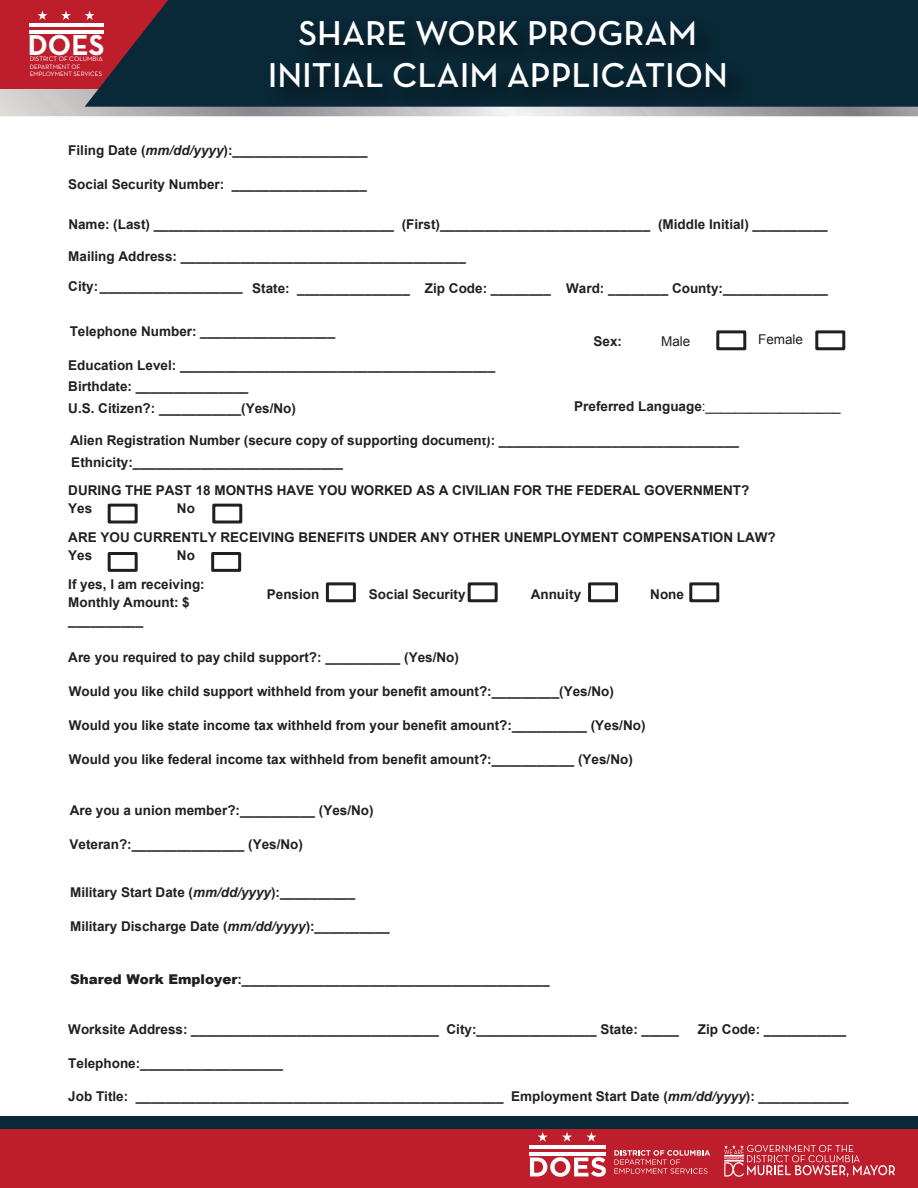
<style>
.page{position:relative;width:918px;height:1188px;background:#fff}
.page>*{position:absolute;margin:0;border:0;box-sizing:border-box;transform-origin:0 0}
.t1{font:600 35.1px/42.2px "Neutra Text";color:#fff;text-align:center}
.t2{font:700 29.4px "Neutra Text";color:#fff}
.t3{font:700 13.5px/21.8px "Arial";color:#231f20}
.t4{font:700 13.5px "Arial";color:#231f20}
.t5{font:13.5px "Arial";color:#231f20}
.t6{font:6.6px "Neutra Text";color:#fff}
.t7{font:6.45px/7.6px "Neutra Text";color:#fff}
.s1{font-style:italic}
.s2{font-style:inherit}
.s3{font-weight:700}
.s4{font-weight:900}
</style>
<div class="page">
<svg style="left:0;top:88px;width:918px;height:28px;background:#b3adaf"></svg>
<div style="left:0;top:0;width:918px;height:88px;background:#be1d2c"></div>
<hr style="left:30px;top:30px;width:74px;height:3px;background:#fff">
<hr style="left:30px;top:23px;width:74px;height:4px;background:#fff">
<svg style="left:38px;top:11px;width:9px;height:9px"></svg>
<svg style="left:61px;top:11px;width:10px;height:9px"></svg>
<svg style="left:85px;top:0;width:833px;height:107px;background:#212938"></svg>
<img style="left:255px;top:3px;width:506px;height:114px">
<div style="left:0;top:1123px;width:918px;height:65px;background:#be1d2c"></div>
<div style="left:0;top:1116px;width:918px;height:13px;background:#0a2938"></div>
<svg style="left:530px;top:1157px;width:76px;height:20px"></svg>
<hr style="left:529px;top:1152px;width:77px;height:4px;background:#fff">
<hr style="left:529px;top:1145px;width:77px;height:4px;background:#fff">
<svg style="left:614px;top:1150px;width:96px;height:24px"></svg>
<svg style="left:538px;top:1132px;width:10px;height:10px"></svg>
<svg style="left:562px;top:1132px;width:10px;height:10px"></svg>
<svg style="left:586px;top:1132px;width:10px;height:10px"></svg>
<svg style="left:724px;top:1145px;width:171px;height:32px"></svg>
<div style="left:716px;top:330px;width:30px;height:20px;border:3px solid #231f20"></div>
<div style="left:815px;top:330px;width:30px;height:20px;border:3px solid #231f20"></div>
<div style="left:108px;top:504px;width:30px;height:20px;border:3px solid #231f20"></div>
<div style="left:212px;top:504px;width:30px;height:20px;border:3px solid #231f20"></div>
<div style="left:108px;top:552px;width:30px;height:20px;border:3px solid #231f20"></div>
<div style="left:211px;top:552px;width:30px;height:20px;border:3px solid #231f20"></div>
<div style="left:326px;top:582px;width:30px;height:20px;border:3px solid #231f20"></div>
<div style="left:468px;top:582px;width:30px;height:20px;border:3px solid #231f20"></div>
<div style="left:588px;top:582px;width:30px;height:20px;border:3px solid #231f20"></div>
<div style="left:689px;top:582px;width:30px;height:20px;border:3px solid #231f20"></div>
<h2 class="t2" style="left:28px;top:26px;width:78px">DOES</h2>
<p class="t7" style="left:30px;top:63px;width:74px">DEPARTMENT OF<br>EMPLOYMENT SERVICES</p>
<p class="t6" style="left:30px;top:55px;width:74px">DISTRICT OF COLUMBIA</p>
<h1 class="t1" style="left:268px;top:11px;width:462px">SHARE WORK PROGRAM<br>INITIAL CLAIM APPLICATION</h1>
<p class="t3" style="left:68px;top:140px;width:301px">Filing Date (<span class="s1">mm/dd/yyyy</span>):__________________</p>
<p class="t3" style="left:68px;top:173px;width:300px">Social Security Number: __________________</p>
<p class="t3" style="left:68px;top:214px;width:761px">Name: (Last) ________________________<span class="s2">________</span> (First<span class="s2">)</span>__________<span class="s2">____</span>______________ (Middle Initial) __________</p>
<p class="t3" style="left:68px;top:246px;width:399px"><span class="s2">Mailing</span> Address: ______________________________________</p>
<p class="t3" style="left:68px;top:277px;width:761px">City: ___________________ State: _______________ Zip Code: ________ <span class="s2">Ward: ________ County:______________</span></p>
<p class="t3" style="left:70px;top:321px;width:267px"><span class="s2">T</span>elephone Number: __________________</p>
<p class="t3" style="left:68px;top:354px;width:429px">Education <span class="s2">Level</span>: __________________________________________<br>Birthdate: _______________<br>U.S. Citizen?: ___________(Yes/No)</p>
<p class="t3" style="left:70px;top:430px;width:670px">Alien Registration Number (secure copy of supporting document): ________________________________</p>
<p class="t3" style="left:68px;top:482px;width:682px;line-height:17.9px">DURING THE PAST 18 MONTHS HAVE YOU WORKED AS A CIVILIAN FOR THE FEDERAL GOVERNMENT?<br>Yes</p>
<p class="t4" style="left:594px;top:332px;width:30px">Sex:</p>
<p class="t5" style="left:661px;top:332px;width:31px">Male</p>
<p class="t5" style="left:758px;top:330px;width:47px">Female</p>
<p class="t5" style="left:574px;top:398px;width:268px"><span class="s3">Preferred Language</span>:__________________</p>
<p class="t4" style="left:71px;top:453px;width:273px"><span class="s2">Ethnic</span>ity<span class="s2">:</span>____________________________</p>
<p class="t3" style="left:68px;top:494px;width:709px;line-height:29.2px;text-indent:109px">No<br>ARE YOU <span class="s2">CURRENTLY</span> RECEIVING BENEFITS UNDER ANY OTHER UNEMPLOYMENT COMPENSATION LAW?</p>
<p class="t3" style="left:68px;top:545px;width:26px">Yes</p>
<p class="t3" style="left:177px;top:545px;width:19px">No</p>
<p class="t3" style="left:267px;top:584px;width:54px">Pension</p>
<p class="t3" style="left:369px;top:584px;width:98px">Social Security</p>
<p class="t3" style="left:531px;top:584px;width:52px">Annuity</p>
<p class="t3" style="left:650px;top:584px;width:35px">None</p>
<p class="t3" style="left:68px;top:575px;width:138px;line-height:18px">If <span class="s2">y</span>es, I am receiving:<br>Monthly Amount: $ __________</p>
<p class="t3" style="left:68px;top:647px;width:392px">Are you required to pay child support?<span class="s2">: __________</span> (Yes/No)</p>
<p class="t4" style="left:69px;top:682px;width:547px">Would you like child support withheld from your benefit amount?:_________<span class="s2">(Yes/No)</span></p>
<p class="t4" style="left:69px;top:716px;width:578px">Would you like state income tax withheld from your benefit amount?:__________ <span class="s2">(Yes/No)</span></p>
<p class="t4" style="left:69px;top:750px;width:566px">Would you like federal income tax withheld from benefit amount?:___________ <span class="s2">(Yes/No)</span></p>
<p class="t3" style="left:70px;top:800px;width:305px"><span class="s2">Are you a u</span>nion <span class="s2">member?</span>:__________ (Yes/No)</p>
<p class="t3" style="left:69px;top:834px;width:235px">Veteran?<span class="s2">:_______________</span> (Yes/No)</p>
<p class="t4" style="left:70px;top:883px;width:287px">Military Start Date (<span class="s1">mm/dd/yyyy</span>):__________</p>
<p class="t4" style="left:70px;top:917px;width:321px">Military Discharge Date (<span class="s1">mm/dd/yyyy</span>):__________</p>
<p class="t4" style="left:70px;top:971px;width:481px"><span class="s4">Shared Work Employer</span>:_________________________________________</p>
<p class="t4" style="left:68px;top:1020px;width:612px">Worksite Address: _________________________________ City:________________ State: _____</p>
<p class="t4" style="left:698px;top:1020px;width:150px">Zip Code: ___________</p>
<p class="t4" style="left:68px;top:1054px;width:216px">Telephone:___________________</p>
<p class="t4" style="left:68px;top:1088px;width:782px">Job Title<span class="s2">: ___________</span>______________________________________ Employment Start <span class="s2">Date</span> (<span class="s1">mm/dd/yyyy</span>)<span class="s2">: ____________</span></p>
</div>
